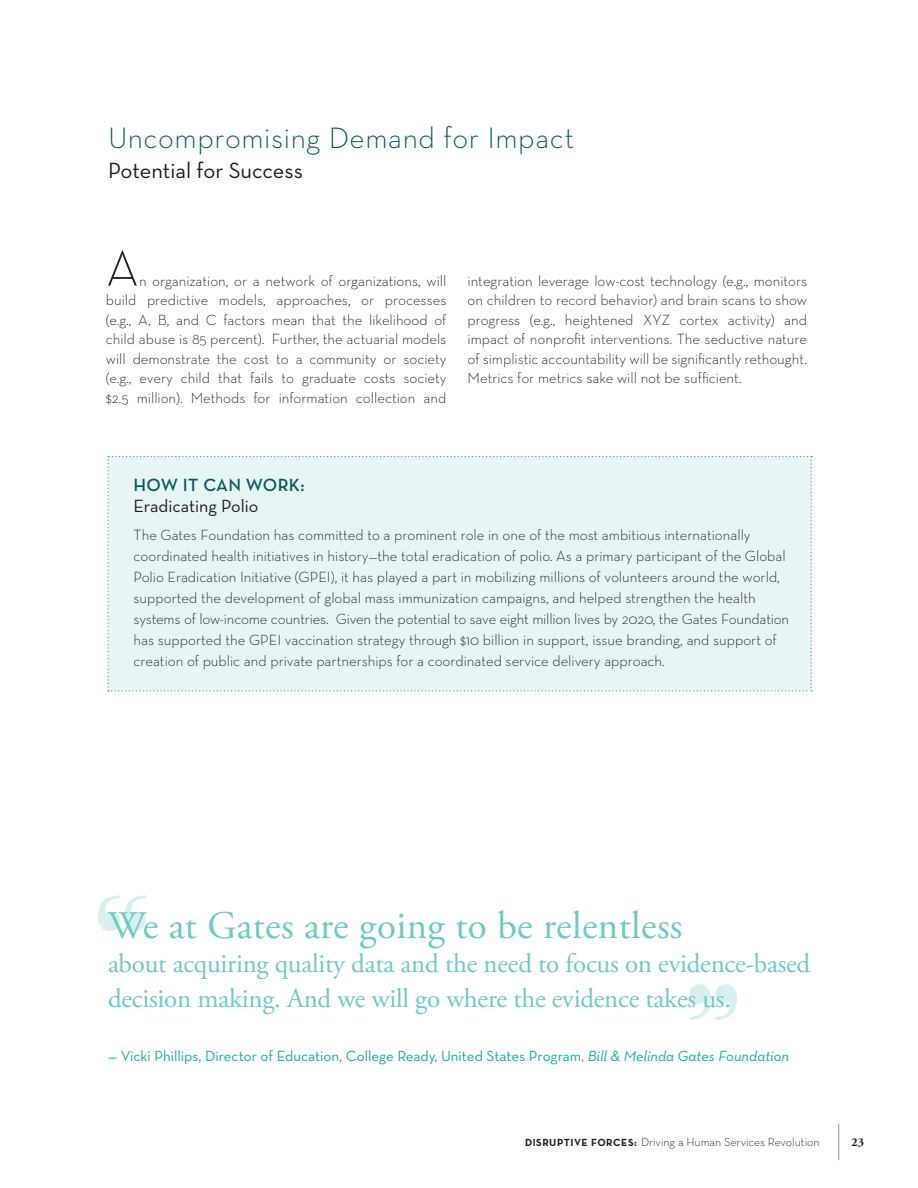
<style>
.page{position:relative;width:918px;height:1188px;background:#fff}
.page>*{position:absolute;margin:0;border:0;box-sizing:border-box;transform-origin:0 0}
.t1{font:180px "Modern";color:#b3dfdc}
.t2{font:300 51px "Neutra Text";color:#231f20}
.t3{font:39px "Adobe Garamond Pro";letter-spacing:.01em;color:#6dc9c4}
.t4{font:300 30px "Neutra Text";letter-spacing:.02em;color:#055b5a}
.t5{font:27px/34.5px "Adobe Garamond Pro";letter-spacing:-.01em;color:#6dc9c4}
.t6{font:22.5px "Neutra Text";letter-spacing:-.005em;color:#231f20}
.t7{font:18px "Neutra Text";color:#231f20}
.t8{font:600 18px "Neutra Text";letter-spacing:.02em;color:#055b5a}
.t9{font:300 15px/19.5px "Neutra Text";color:#231f20;text-align:justify}
.t10{font:15px "Neutra Text";color:#13aba4}
.t11{font:300 12px "Neutra Text";color:#231f20}
.t12{font:700 12px "Adobe Garamond Pro";color:#231f20}
.s1{font-style:italic}
.s2{font-weight:700;font-size:10.5px}
</style>
<div class="page">
<hr style="left:838px;top:1124px;width:1px;height:36px;background:#939598">
<div style="left:108px;top:456px;width:704px;height:236px;background:#e7f5f4"></div>
<p class="t4" style="left:108px;top:120px;width:468px">Uncompromising Demand for Impact</p>
<p class="t6" style="left:108px;top:157px;width:197px">Potential for Success</p>
<p class="t2" style="left:106px;top:237px;width:35px">A</p>
<p class="t9" style="left:106px;top:270px;width:342px;text-indent:33px">n organization, or a network of organizations, will build predictive models, approaches, or processes (e.g., A, B, and C factors mean that the likelihood of child abuse is 85 percent). Further, the actuarial models will demonstrate the cost to a community or society (e.g., every child that fails to graduate costs society $2.5 million). Methods for information collection and</p>
<p class="t9" style="left:468px;top:271px;width:341px">integration leverage low-cost technology (e.g., monitors on children to record behavior) and brain scans to show progress (e.g., heightened XYZ cortex activity) and impact of nonprofit interventions. The seductive nature of simplistic accountability will be significantly rethought.<br>Metrics for metrics sake will not be sufficient.</p>
<p class="t8" style="left:134px;top:474px;width:173px">HOW IT CAN WORK:</p>
<p class="t7" style="left:134px;top:495px;width:126px">Eradicating Polio</p>
<p class="t9" style="left:134px;top:524px;width:657px;line-height:21px;text-align:left">The Gates Foundation has committed to a prominent role in one of the most ambitious internationally coordinated health initiatives in history—the total eradication of polio. As a primary participant of the Global Polio Eradication Initiative (GPEI), it has played a part in mobilizing millions of volunteers around the world, supported the development of global mass immunization campaigns, and helped strengthen the health systems of low-income countries. Given the potential to save eight million lives by 2020, the Gates Foundation has supported the GPEI vaccination strategy through $10 billion in support, issue branding, and support of creation of public and private partnerships for a coordinated service delivery approach.</p>
<h1 class="t1" style="left:94px;top:891px;width:55px">“</h1>
<p class="t3" style="left:108px;top:902px;width:576px">We at Gates are going to be relentless</p>
<p class="t5" style="left:108px;top:947px;width:704px">about acquiring quality data and the need to focus on evidence-based decision making. And we will go where the evidence takes us.</p>
<p class="t10" style="left:108px;top:1047px;width:683px">— Vicki Phillips, Director of Education, College Ready, United States Program, <span class="s1">Bill &amp; Melinda Gates Foundation</span></p>
<h1 class="t1" style="left:741px;top:1024px;width:55px;rotate:-180deg">“</h1>
<p class="t11" style="left:525px;top:1134px;width:296px"><span class="s2">DISRUPTIVE FORCES:</span> Driving a Human Services Revolution</p>
<p class="t12" style="left:852px;top:1135px;width:14px">23</p>
</div>
